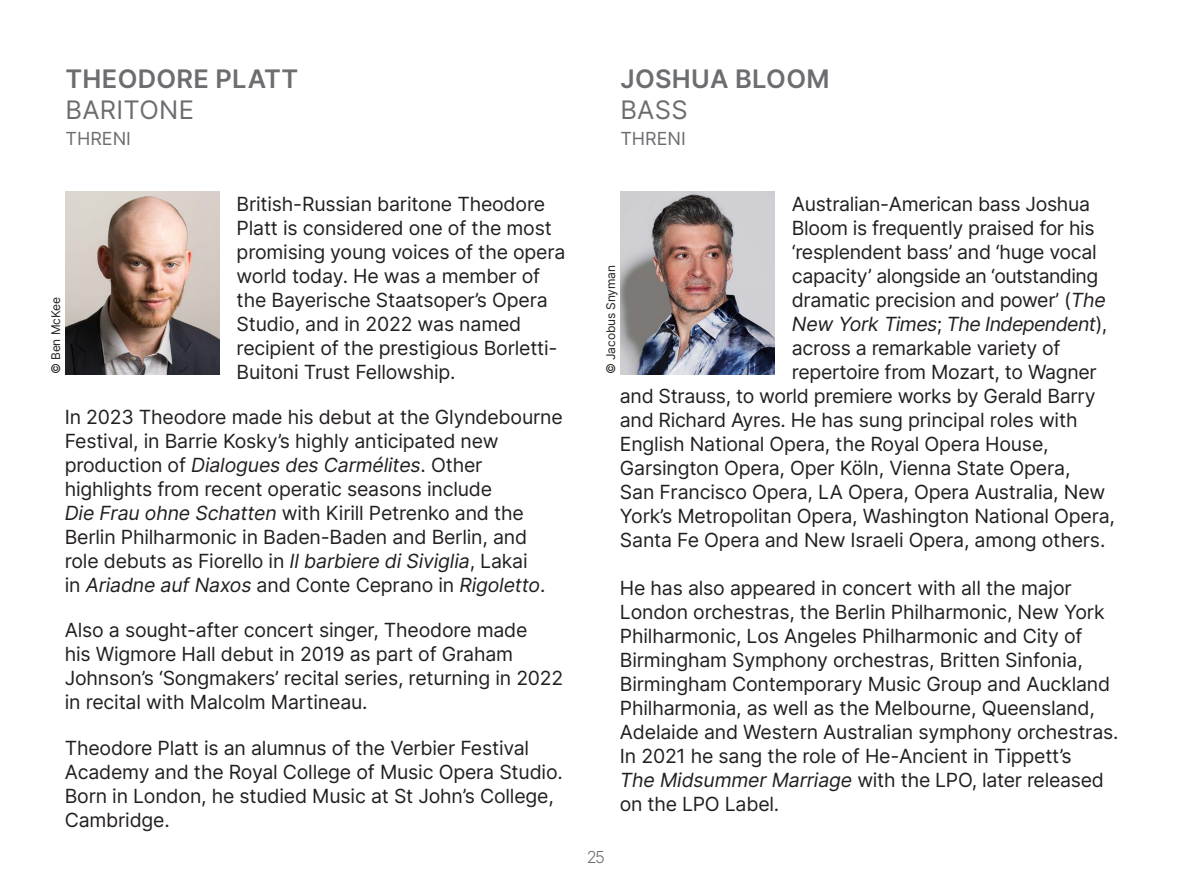
<style>
.page{position:relative;width:1191px;height:893px;background:#fff}
.page>*{position:absolute;margin:0;border:0;box-sizing:border-box;transform-origin:0 0}
.t1{font:600 25.5px/30.6px "Inter";letter-spacing:.01em;color:#6c6d70}
.t2{font:25.5px "Inter";letter-spacing:.01em;color:#6c6d70}
.t3{font:19.5px/24px "Inter";letter-spacing:-.01em;color:#231f20}
.t4{font:19.5px "Inter";letter-spacing:-.03em;color:#231f20}
.t5{font:18px "Inter";color:#6c6d70}
.t6{font:300 16.5px "Inter";color:#6c6d70}
.t7{font:12px "Inter";letter-spacing:-.01em;color:#231f20}
.s1{font-weight:400}
</style>
<div class="page">
<img style="left:65px;top:192px;width:155px;height:182px">
<img style="left:620px;top:192px;width:155px;height:182px">
<p class="t1" style="left:66px;top:63px;width:234px">THEODORE PLATT</p>
<p class="t2" style="left:66px;top:91px;width:130px">BARITONE</p>
<p class="t5" style="left:65px;top:125px;width:67px">THRENI</p>
<p class="t3" style="left:237px;top:191px;width:330px">British-Russian baritone Theodore Platt is considered one of the most promising young voices of the opera world today. He was a member of the Bayerische Staatsoper’s Opera Studio, and in 2022 was named recipient of the prestigious Borletti-Buitoni Trust Fellowship.</p>
<p class="t3" style="left:65px;top:404px;width:499px">In 2023 Theodore made his debut at the Glyndebourne Festival, in Barrie Kosky’s highly anticipated new production of Dialogues des Carmélites. Other highlights from recent operatic seasons include<br>Die Frau ohne Schatten with Kirill Petrenko and the Berlin Philharmonic in Baden-Baden and Berlin, and role debuts as Fiorello in Il barbiere di Siviglia, Lakai<br>in Ariadne auf Naxos and Conte Ceprano in Rigoletto.</p>
<p class="t3" style="left:65px;top:618px;width:500px">Also a sought-after concert singer, Theodore made<br>his Wigmore Hall debut in 2019 as part of Graham Johnson’s ‘Songmakers’ recital series, returning in 2022 in recital with Malcolm Martineau.</p>
<p class="t3" style="left:65px;top:735px;width:499px">Theodore Platt is an alumnus of the Verbier Festival Academy and the Royal College of Music Opera Studio.<br>Born in London, he studied Music at St John’s College, Cambridge.</p>
<p class="t7" style="left:47px;top:374px;width:79px;rotate:-90deg">© Ben McKee</p>
<p class="t1" style="left:620px;top:63px;width:211px">JOSHUA BLOOM<br><span class="s1">BASS</span></p>
<p class="t5" style="left:620px;top:125px;width:67px">THRENI</p>
<p class="t3" style="left:792px;top:191px;width:300px">Australian-American bass Joshua</p>
<p class="t3" style="left:792px;top:215px;width:304px">Bloom is frequently praised for his</p>
<p class="t3" style="left:792px;top:239px;width:306px">‘resplendent bass’ and ‘huge vocal</p>
<p class="t4" style="left:792px;top:261px;width:308px">capacity’ alongside an ‘outstanding</p>
<p class="t3" style="left:792px;top:287px;width:315px">dramatic precision and power’ (The</p>
<p class="t4" style="left:792px;top:309px;width:317px">New York Times; The Independent),</p>
<p class="t3" style="left:792px;top:335px;width:270px">across a remarkable variety of</p>
<p class="t3" style="left:792px;top:359px;width:306px">repertoire from Mozart, to Wagner</p>
<p class="t3" style="left:620px;top:383px;width:477px">and Strauss, to world premiere works by Gerald Barry</p>
<p class="t3" style="left:620px;top:407px;width:459px">and Richard Ayres. He has sung principal roles with</p>
<p class="t3" style="left:620px;top:431px;width:430px">English National Opera, the Royal Opera House,</p>
<p class="t3" style="left:620px;top:455px;width:452px">Garsington Opera, Oper Köln, Vienna State Opera,</p>
<p class="t3" style="left:620px;top:479px;width:487px">San Francisco Opera, LA Opera, Opera Australia, New</p>
<p class="t3" style="left:620px;top:503px;width:496px">York’s Metropolitan Opera, Washington National Opera,</p>
<p class="t3" style="left:620px;top:527px;width:487px">Santa Fe Opera and New Israeli Opera, among others.</p>
<p class="t3" style="left:620px;top:575px;width:500px">He has also appeared in concert with all the major London orchestras, the Berlin Philharmonic, New York Philharmonic, Los Angeles Philharmonic and City of Birmingham Symphony orchestras, Britten Sinfonia, Birmingham Contemporary Music Group and Auckland Philharmonia, as well as the Melbourne, Queensland, Adelaide and Western Australian symphony orchestras.<br>In 2021 he sang the role of He-Ancient in Tippett’s<br>The Midsummer Marriage with the LPO, later released on the LPO Label.</p>
<p class="t7" style="left:602px;top:374px;width:111px;rotate:-90deg">© Jacobus Snyman</p>
<p class="t6" style="left:587px;top:845px;width:20px">25</p>
</div>
